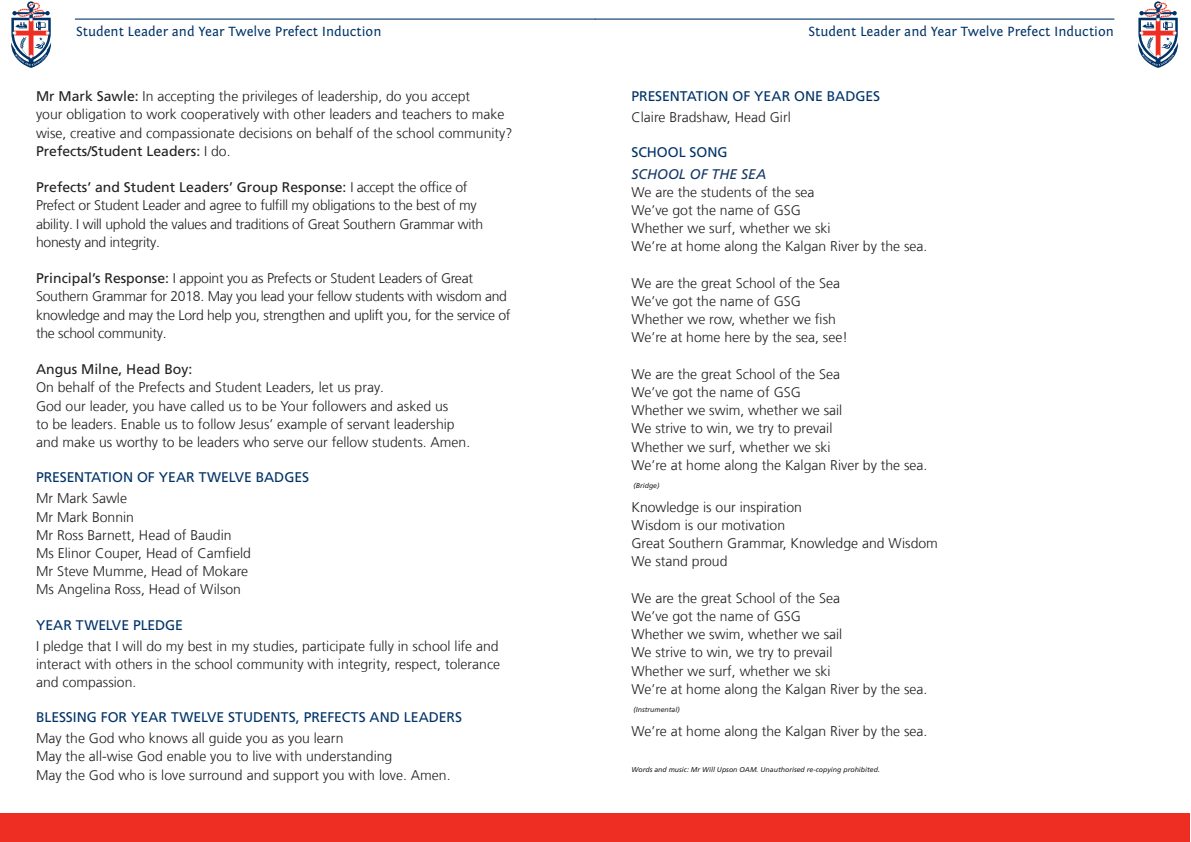
<style>
.page{position:relative;width:1191px;height:842px;background:#fff}
.page>*{position:absolute;margin:0;border:0;box-sizing:border-box;transform-origin:0 0}
.GSG_Programme_Body_T{font:300 14px/18.2px "Frutiger LT Com";color:#231f20}
.GSG_Programme_Body_T-2{font:300 14px/18.2px "Frutiger LT Com";letter-spacing:-.02em;color:#231f20}
.GSG_Programme_Subhea{font:14px "Frutiger LT Com";letter-spacing:-.005em;color:#003367}
.t1{font:14px "Fontin Sans";color:#003367}
.GSG_Programme_Body_T-3{font:14px "Frutiger LT Com";color:#231f20}
.BodyText{font:italic 14px "Frutiger LT Com";color:#153965}
.GSG_Programme_instru{font:italic 7px "Frutiger LT Com";color:#231f20}
.s1{font-weight:400}
.s2{font-weight:300}
</style>
<div class="page">
<div style="left:595px;top:814px;width:595px;height:28px;background:#ee2e22"></div>
<svg style="left:1138px;top:1px;width:40px;height:67px"></svg>
<div style="left:0;top:814px;width:595px;height:28px;background:#ee2e22"></div>
<svg style="left:75px;top:19px;width:1039px;height:1px"></svg>
<svg style="left:11px;top:1px;width:40px;height:67px"></svg>
<p class="t1" style="left:76px;top:24px;width:307px">Student Leader and Year Twelve Prefect Induction</p>
<p class="t1" style="left:808px;top:24px;width:307px">Student Leader and Year Twelve Prefect Induction</p>
<p class="GSG_Programme_Body_T" style="left:36px;top:87px;width:478px"><span class="s1">Mr Mark Sawle:</span> In accepting the privileges of leadership, do you accept<br>your obligation to work cooperatively with other leaders and teachers to make wise, creative and compassionate decisions on behalf of the school community?</p>
<p class="GSG_Programme_Body_T-3" style="left:36px;top:142px;width:196px">Prefects/Student Leaders: <span class="s2">I do.</span></p>
<p class="GSG_Programme_Body_T-2" style="left:36px;top:178px;width:449px"><span class="s1">Prefects’ and Student Leaders’ Group Response:</span> I accept the office of Prefect or Student Leader and agree to fulfill my obligations to the best of my ability. I will uphold the values and traditions of Great Southern Grammar with honesty and integrity.</p>
<p class="GSG_Programme_Body_T-2" style="left:36px;top:269px;width:476px"><span class="s1">Principal’s Response:</span> I appoint you as Prefects or Student Leaders of Great Southern Grammar for 2018. May you lead your fellow students with wisdom and knowledge and may the Lord help you, strengthen and uplift you, for the service of the school community.</p>
<p class="GSG_Programme_Body_T-3" style="left:36px;top:361px;width:158px">Angus Milne, Head Boy:</p>
<p class="GSG_Programme_Body_T" style="left:36px;top:378px;width:349px">On behalf of the Prefects and Student Leaders, let us pray.</p>
<p class="GSG_Programme_Body_T" style="left:36px;top:397px;width:414px">God our leader, you have called us to be Your followers and asked us</p>
<p class="GSG_Programme_Body_T" style="left:36px;top:415px;width:420px">to be leaders. Enable us to follow Jesus’ example of servant leadership</p>
<p class="GSG_Programme_Body_T" style="left:36px;top:433px;width:436px">and make us worthy to be leaders who serve our fellow students. Amen.</p>
<p class="GSG_Programme_Subhea" style="left:36px;top:469px;width:274px">PRESENTATION OF YEAR TWELVE BADGES</p>
<p class="GSG_Programme_Body_T" style="left:36px;top:489px;width:92px">Mr Mark Sawle</p>
<p class="GSG_Programme_Body_T" style="left:36px;top:507px;width:100px">Mr Mark Bonnin</p>
<p class="GSG_Programme_Body_T" style="left:36px;top:526px;width:197px">Mr Ross Barnett, Head of Baudin</p>
<p class="GSG_Programme_Body_T" style="left:36px;top:544px;width:216px">Ms Elinor Couper, Head of Camfield</p>
<p class="GSG_Programme_Body_T" style="left:36px;top:562px;width:214px">Mr Steve Mumme, Head of Mokare</p>
<p class="GSG_Programme_Body_T" style="left:36px;top:580px;width:206px">Ms Angelina Ross, Head of Wilson</p>
<p class="GSG_Programme_Subhea" style="left:36px;top:616px;width:149px">YEAR TWELVE PLEDGE</p>
<p class="GSG_Programme_Body_T" style="left:36px;top:636px;width:466px">I pledge that I will do my best in my studies, participate fully in school life and interact with others in the school community with integrity, respect, tolerance</p>
<p class="GSG_Programme_Body_T" style="left:36px;top:673px;width:102px">and compassion.</p>
<p class="GSG_Programme_Subhea" style="left:36px;top:709px;width:428px">BLESSING FOR YEAR TWELVE STUDENTS, PREFECTS AND LEADERS</p>
<p class="GSG_Programme_Body_T" style="left:36px;top:729px;width:309px">May the God who knows all guide you as you learn</p>
<p class="GSG_Programme_Body_T" style="left:36px;top:747px;width:358px">May the all-wise God enable you to live with understanding</p>
<p class="GSG_Programme_Body_T" style="left:36px;top:765px;width:416px">May the God who is love surround and support you with love. Amen.</p>
<p class="GSG_Programme_Subhea" style="left:631px;top:88px;width:250px">PRESENTATION OF YEAR ONE BADGES</p>
<p class="GSG_Programme_Body_T" style="left:631px;top:108px;width:161px">Claire Bradshaw, Head Girl</p>
<p class="GSG_Programme_Subhea" style="left:631px;top:144px;width:98px">SCHOOL SONG</p>
<p class="BodyText" style="left:631px;top:165px;width:136px">SCHOOL OF THE SEA</p>
<p class="GSG_Programme_Body_T" style="left:631px;top:183px;width:185px">We are the students of the sea</p>
<p class="GSG_Programme_Body_T" style="left:631px;top:201px;width:171px">We’ve got the name of GSG</p>
<p class="GSG_Programme_Body_T" style="left:631px;top:219px;width:201px">Whether we surf, whether we ski</p>
<p class="GSG_Programme_Body_T" style="left:631px;top:237px;width:297px">We’re at home along the Kalgan River by the sea.</p>
<p class="GSG_Programme_Body_T" style="left:631px;top:274px;width:210px">We are the great School of the Sea</p>
<p class="GSG_Programme_Body_T" style="left:631px;top:292px;width:171px">We’ve got the name of GSG</p>
<p class="GSG_Programme_Body_T" style="left:631px;top:310px;width:206px">Whether we row, whether we fish</p>
<p class="GSG_Programme_Body_T" style="left:631px;top:328px;width:218px">We’re at home here by the sea, see!</p>
<p class="GSG_Programme_Body_T" style="left:631px;top:365px;width:210px">We are the great School of the Sea</p>
<p class="GSG_Programme_Body_T" style="left:631px;top:383px;width:171px">We’ve got the name of GSG</p>
<p class="GSG_Programme_Body_T" style="left:631px;top:401px;width:212px">Whether we swim, whether we sail</p>
<p class="GSG_Programme_Body_T" style="left:631px;top:419px;width:202px">We strive to win, we try to prevail</p>
<p class="GSG_Programme_Body_T" style="left:631px;top:437px;width:201px">Whether we surf, whether we ski</p>
<p class="GSG_Programme_Body_T" style="left:631px;top:456px;width:297px">We’re at home along the Kalgan River by the sea.</p>
<p class="GSG_Programme_instru" style="left:633px;top:481px;width:28px">(Bridge)</p>
<p class="GSG_Programme_Body_T" style="left:631px;top:498px;width:172px">Knowledge is our inspiration</p>
<p class="GSG_Programme_Body_T" style="left:631px;top:516px;width:155px">Wisdom is our motivation</p>
<p class="GSG_Programme_Body_T" style="left:631px;top:534px;width:308px">Great Southern Grammar, Knowledge and Wisdom</p>
<p class="GSG_Programme_Body_T" style="left:631px;top:552px;width:97px">We stand proud</p>
<p class="GSG_Programme_Body_T" style="left:631px;top:589px;width:210px">We are the great School of the Sea</p>
<p class="GSG_Programme_Body_T" style="left:631px;top:607px;width:171px">We’ve got the name of GSG</p>
<p class="GSG_Programme_Body_T" style="left:631px;top:625px;width:212px">Whether we swim, whether we sail</p>
<p class="GSG_Programme_Body_T" style="left:631px;top:643px;width:202px">We strive to win, we try to prevail</p>
<p class="GSG_Programme_Body_T" style="left:631px;top:661px;width:201px">Whether we surf, whether we ski</p>
<p class="GSG_Programme_Body_T" style="left:631px;top:680px;width:297px">We’re at home along the Kalgan River by the sea.</p>
<p class="GSG_Programme_instru" style="left:633px;top:705px;width:48px">(Instrumental)</p>
<p class="GSG_Programme_Body_T" style="left:631px;top:722px;width:297px">We’re at home along the Kalgan River by the sea.</p>
<p class="GSG_Programme_instru" style="left:631px;top:765px;width:250px">Words and music: Mr Will Upson OAM. Unauthorised re-copying prohibited.</p>
</div>
